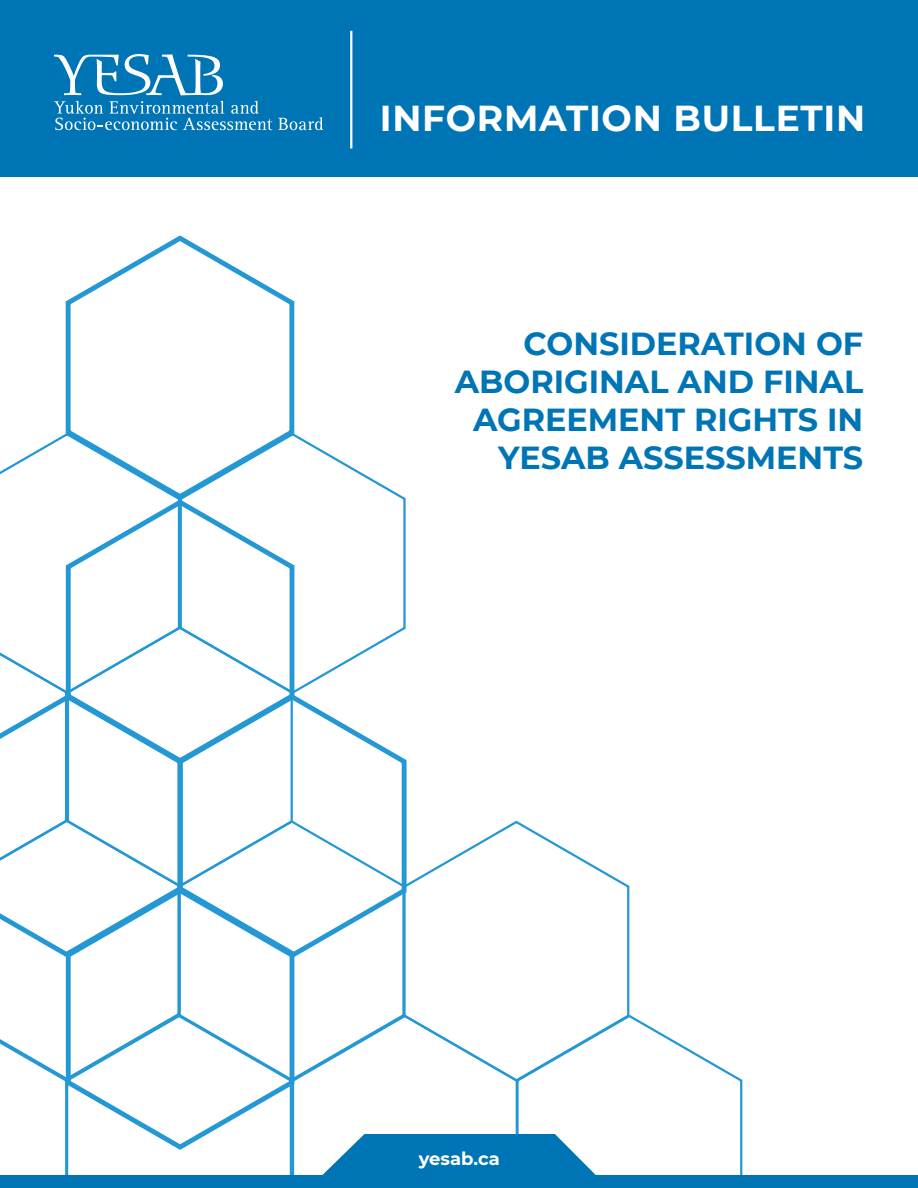
<style>
.page{position:relative;width:918px;height:1188px;background:#fff}
.page>*{position:absolute;margin:0;border:0;box-sizing:border-box;transform-origin:0 0}
.t1{font:700 36px "Montserrat";letter-spacing:.02em;color:#fff}
.t2{font:700 31.8px/38.2px "Montserrat";color:#0075b6;text-align:right}
.t3{font:700 18px "Montserrat";color:#fff}
</style>
<div class="page">
<div style="left:0;top:0;width:918px;height:176px;background:#0075b6"></div>
<svg style="left:65px;top:235px;width:230px;height:196px"></svg>
<svg style="left:294px;top:695px;width:113px;height:124px"></svg>
<svg style="left:181px;top:431px;width:225px;height:264px"></svg>
<svg style="left:68px;top:625px;width:226px;height:193px"></svg>
<svg style="left:0;top:817px;width:181px;height:196px"></svg>
<svg style="left:177px;top:818px;width:229px;height:195px"></svg>
<svg style="left:402px;top:819px;width:228px;height:194px"></svg>
<svg style="left:0;top:695px;width:68px;height:193px"></svg>
<svg style="left:0;top:431px;width:181px;height:264px"></svg>
<svg style="left:54px;top:54px;width:169px;height:41px"></svg>
<svg style="left:54px;top:101px;width:218px;height:29px"></svg>
<svg style="left:278px;top:117px;width:45px;height:13px"></svg>
<div style="left:0;top:1175px;width:918px;height:13px;background:#0075b6"></div>
<svg style="left:0;top:1013px;width:743px;height:162px"></svg>
<hr style="left:350px;top:31px;width:2px;height:118px;background:#fff">
<p class="t1" style="left:380px;top:92px;width:487px">INFORMATION BULLETIN</p>
<p class="t2" style="left:455px;top:323px;width:410px">CONSIDERATION OF<br>ABORIGINAL AND FINAL<br>AGREEMENT RIGHTS IN<br>YESAB ASSESSMENTS</p>
<p class="t3" style="left:419px;top:1146px;width:83px">yesab.ca</p>
</div>
